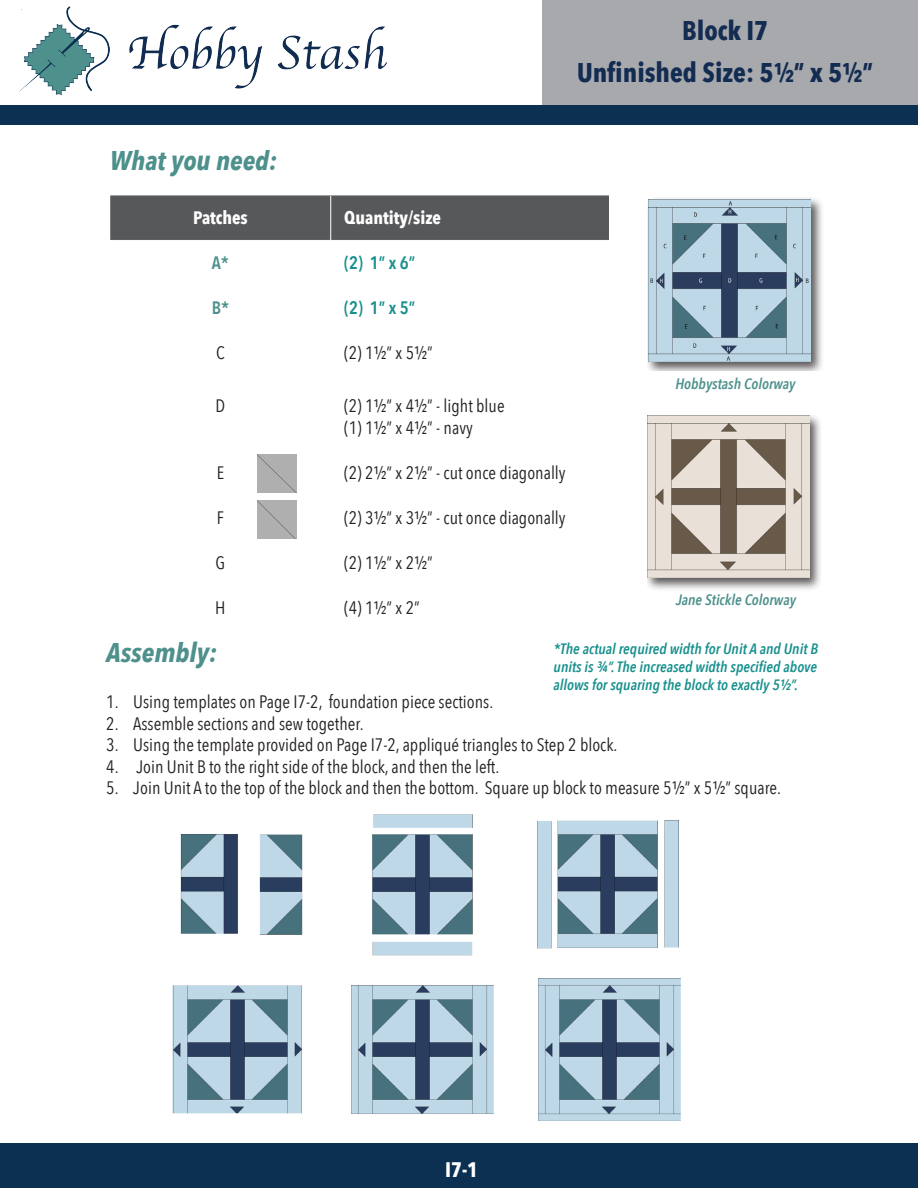
<style>
.page{position:relative;width:918px;height:1188px;background:#fff}
.page>*{position:absolute;margin:0;border:0;box-sizing:border-box;transform-origin:0 0}
.t1{font:700 27px/42px "Avenir Next Condensed";color:#132c51;text-align:center}
.t2{font:italic 700 27px "Avenir Next Condensed";color:#4d908c}
.t3{font:700 21px "Avenir Next Condensed";color:#fff}
.t4{font:18px/21.6px "Avenir Next Condensed";color:#231f20}
.t5{font:700 18px "Avenir Next Condensed";color:#fff}
.t6{font:600 18px "Avenir Next Condensed";color:#17908d}
.t7{font:600 18px "Avenir Next Condensed";color:#4d908c}
.t8{font:italic 600 15px/18px "Avenir Next Condensed";color:#17908d;text-align:justify}
.t9{font:italic 600 15px "Avenir Next Condensed";color:#4d908c}
</style>
<div class="page">
<div style="left:0;top:1144px;width:918px;height:44px;background:#0b3052"></div>
<div style="left:0;top:105px;width:918px;height:19px;background:#0b3052"></div>
<div style="left:110px;top:195px;width:499px;height:45px;background:#57585a"></div>
<hr style="left:330px;top:196px;width:1px;height:44px;background:#fff">
<div style="left:647px;top:196px;width:177px;height:175px;background:#231f20;opacity:.75"></div>
<img style="left:648px;top:199px;width:162px;height:162px">
<div style="left:647px;top:416px;width:176px;height:176px;background:#231f20;opacity:.75"></div>
<img style="left:647px;top:416px;width:162px;height:162px">
<img style="left:19px;top:6px;width:368px;height:89px">
<div style="left:542px;top:0;width:376px;height:105px;background:#a8a9ad"></div>
<img style="left:539px;top:978px;width:142px;height:142px">
<img style="left:537px;top:820px;width:141px;height:129px">
<img style="left:372px;top:814px;width:101px;height:141px">
<img style="left:180px;top:834px;width:123px;height:101px">
<img style="left:258px;top:454px;width:39px;height:38px">
<img style="left:351px;top:985px;width:142px;height:129px">
<img style="left:172px;top:985px;width:130px;height:129px">
<div style="left:258px;top:500px;width:39px;height:39px;background:#afafaf"></div>
<h1 class="t1" style="left:577px;top:9px;width:298px">Block I7<br>Unfinished Size: 5½” x 5½”</h1>
<h1 class="t2" style="left:110px;top:144px;width:169px">What you need:</h1>
<p class="t5" style="left:193px;top:207px;width:56px">Patches</p>
<p class="t5" style="left:344px;top:207px;width:98px">Quantity/size</p>
<p class="t7" style="left:212px;top:247px;width:19px">A*</p>
<p class="t6" style="left:344px;top:247px;width:73px">(2) 1” x 6”</p>
<p class="t7" style="left:212px;top:292px;width:19px">B*</p>
<p class="t6" style="left:344px;top:292px;width:73px">(2) 1” x 5”</p>
<p class="t4" style="left:216px;top:341px;width:10px">C</p>
<p class="t4" style="left:344px;top:341px;width:90px">(2) 1½” x 5½”</p>
<p class="t4" style="left:216px;top:394px;width:11px">D</p>
<p class="t4" style="left:344px;top:394px;width:162px">(2) 1½” x 4½” - light blue (1) 1½” x 4½” - navy</p>
<p class="t4" style="left:217px;top:461px;width:9px">E</p>
<p class="t4" style="left:344px;top:461px;width:223px">(2) 2½” x 2½” - cut once diagonally</p>
<p class="t4" style="left:217px;top:506px;width:9px">F</p>
<p class="t4" style="left:344px;top:506px;width:223px">(2) 3½” x 3½” - cut once diagonally</p>
<p class="t4" style="left:216px;top:551px;width:11px">G</p>
<p class="t4" style="left:344px;top:551px;width:90px">(2) 1½” x 2½”</p>
<p class="t4" style="left:215px;top:596px;width:12px">H</p>
<p class="t4" style="left:344px;top:596px;width:77px">(4) 1½” x 2”</p>
<p class="t9" style="left:675px;top:375px;width:122px">Hobbystash Colorway</p>
<p class="t9" style="left:676px;top:591px;width:122px">Jane Stickle Colorway</p>
<h1 class="t2" style="left:106px;top:636px;width:112px">Assembly:</h1>
<p class="t4" style="left:106px;top:690px;width:388px">1. Using templates on Page I7-2, foundation piece sections.</p>
<p class="t4" style="left:106px;top:712px;width:259px">2. Assemble sections and sew together.</p>
<p class="t4" style="left:106px;top:733px;width:513px">3. Using the template provided on Page I7-2, appliqué triangles to Step 2 block.</p>
<p class="t4" style="left:106px;top:755px;width:395px">4. Join Unit B to the right side of the block, and then the left.</p>
<p class="t4" style="left:106px;top:776px;width:676px">5. Join Unit A to the top of the block and then the bottom. Square up block to measure 5½” x 5½” square.</p>
<p class="t8" style="left:554px;top:640px;width:266px">*The actual required width for Unit A and Unit B units is ¾”. The increased width specified above allows for squaring the block to exactly 5½”.</p>
<p class="t3" style="left:445px;top:1156px;width:35px">I7-1</p>
</div>
